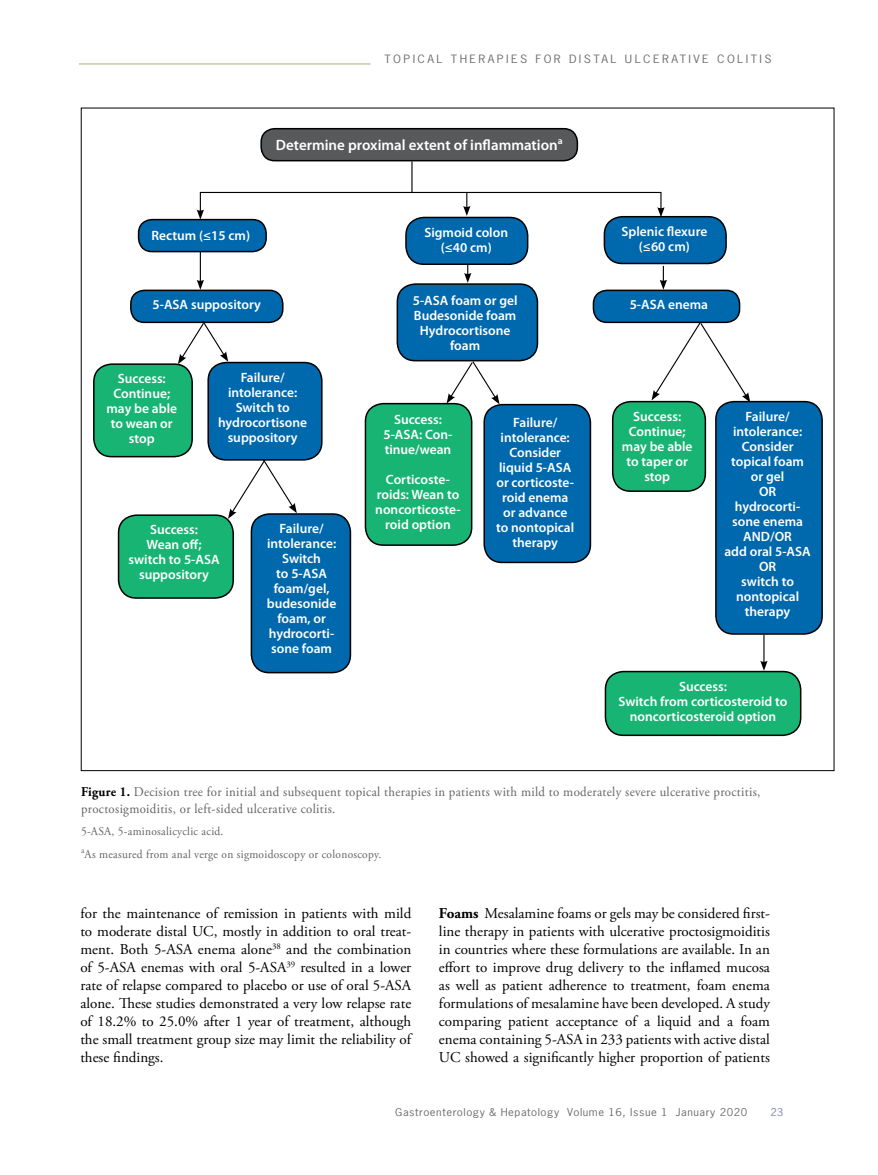
<style>
.page{position:relative;width:878px;height:1175px;background:#fff}
.page>*{position:absolute;margin:0;border:0;box-sizing:border-box;transform-origin:0 0}
.t1{font:15px/18px "Adobe Garamond Pro";color:#000;text-align:justify}
.t2{font:600 15px "Myriad Pro";color:#fff}
.t3{font:600 13.5px/15px "Myriad Pro";color:#fff;text-align:center}
.t4{font:13.5px/16.5px "Adobe Garamond Pro";letter-spacing:.025em;color:#636466;scale:.95 1}
.t5{font:12px/22.5px "Adobe Garamond Pro";letter-spacing:.025em;color:#636466;scale:.95 1}
.t6{font:10.8px "News Gothic Std";letter-spacing:.2em;color:#6d6e71;scale:1.11 1}
.t7{font:10.2px "News Gothic Std";letter-spacing:.05em;color:#6d6e71;scale:1.11 1}
.t8{font:10.2px "News Gothic Std";color:#738ba5;scale:1.11 1}
.s1{font-weight:700;color:#000}
.s2{font-weight:700}
</style>
<div class="page">
<hr style="left:79px;top:64px;width:291px;height:1px;background:#a9b07b">
<svg style="left:228px;top:460px;width:69px;height:59px"></svg>
<svg style="left:464px;top:265px;width:7px;height:18px"></svg>
<div style="left:261px;top:129px;width:316px;height:32px;background:#58595b;border-radius:14px"></div>
<div style="left:260px;top:128px;width:318px;height:33px;border:2px solid #000;border-radius:14px"></div>
<div style="left:138px;top:220px;width:128px;height:31px;background:#0068ac;border-radius:14px"></div>
<div style="left:138px;top:219px;width:129px;height:33px;border:2px solid #000;border-radius:14px"></div>
<div style="left:131px;top:290px;width:152px;height:32px;background:#0068ac;border-radius:14px"></div>
<div style="left:130px;top:290px;width:153px;height:33px;border:2px solid #000;border-radius:14px"></div>
<div style="left:94px;top:364px;width:98px;height:92px;background:#18b473;border-radius:18px"></div>
<div style="left:93px;top:363px;width:100px;height:94px;border:2px solid #000;border-radius:18px"></div>
<div style="left:208px;top:362px;width:114px;height:98px;background:#0068ac;border-radius:18px"></div>
<div style="left:207px;top:362px;width:115px;height:98px;border:2px solid #000;border-radius:18px"></div>
<div style="left:118px;top:515px;width:115px;height:83px;background:#18b473;border-radius:18px"></div>
<div style="left:118px;top:514px;width:116px;height:85px;border:2px solid #000;border-radius:18px"></div>
<div style="left:251px;top:514px;width:99px;height:158px;background:#0068ac;border-radius:18px"></div>
<div style="left:251px;top:513px;width:100px;height:160px;border:2px solid #000;border-radius:18px"></div>
<div style="left:406px;top:217px;width:121px;height:47px;background:#0068ac;border-radius:18px"></div>
<div style="left:405px;top:217px;width:123px;height:48px;border:2px solid #000;border-radius:18px"></div>
<div style="left:397px;top:284px;width:140px;height:77px;background:#0068ac;border-radius:18px"></div>
<div style="left:396px;top:283px;width:142px;height:78px;border:2px solid #000;border-radius:18px"></div>
<div style="left:365px;top:403px;width:106px;height:142px;background:#18b473;border-radius:18px"></div>
<div style="left:364px;top:403px;width:108px;height:143px;border:2px solid #000;border-radius:18px"></div>
<div style="left:484px;top:404px;width:106px;height:158px;background:#0068ac;border-radius:18px"></div>
<div style="left:483px;top:404px;width:108px;height:159px;border:2px solid #000;border-radius:18px"></div>
<div style="left:604px;top:217px;width:122px;height:46px;background:#0068ac;border-radius:18px"></div>
<div style="left:603px;top:216px;width:123px;height:48px;border:2px solid #000;border-radius:18px"></div>
<div style="left:593px;top:290px;width:146px;height:32px;background:#0068ac;border-radius:14px"></div>
<div style="left:592px;top:290px;width:148px;height:33px;border:2px solid #000;border-radius:14px"></div>
<div style="left:612px;top:401px;width:93px;height:90px;background:#18b473;border-radius:18px"></div>
<div style="left:612px;top:401px;width:94px;height:91px;border:2px solid #000;border-radius:18px"></div>
<div style="left:715px;top:401px;width:107px;height:233px;background:#0068ac;border-radius:18px"></div>
<div style="left:715px;top:401px;width:107px;height:234px;border:2px solid #000;border-radius:18px"></div>
<div style="left:605px;top:671px;width:195px;height:64px;background:#18b473;border-radius:18px"></div>
<div style="left:604px;top:671px;width:197px;height:65px;border:2px solid #000;border-radius:18px"></div>
<hr style="left:411px;top:161px;width:1px;height:31px;background:#000">
<svg style="left:197px;top:191px;width:467px;height:29px"></svg>
<hr style="left:200px;top:251px;width:1px;height:31px;background:#000">
<svg style="left:197px;top:280px;width:7px;height:10px"></svg>
<svg style="left:178px;top:320px;width:50px;height:44px"></svg>
<svg style="left:446px;top:360px;width:53px;height:44px"></svg>
<svg style="left:659px;top:266px;width:8px;height:24px"></svg>
<svg style="left:651px;top:321px;width:99px;height:81px"></svg>
<svg style="left:760px;top:634px;width:7px;height:37px"></svg>
<p class="t6" style="left:384px;top:52px;width:350px">TOPICAL THERAPIES FOR DISTAL ULCERATIVE COLITIS</p>
<p class="t2" style="left:276px;top:135px;width:288px">Determine proximal extent of inflammation<sup>a</sup></p>
<p class="t3" style="left:151px;top:228px;width:100px">Rectum (≤15 cm)</p>
<p class="t3" style="left:153px;top:297px;width:110px">5-ASA suppository</p>
<p class="t3" style="left:424px;top:224px;width:85px">Sigmoid colon (≤40 cm)</p>
<p class="t3" style="left:413px;top:292px;width:106px">5-ASA foam or gel<br>Budesonide foam<br>Hydrocortisone foam</p>
<p class="t3" style="left:106px;top:371px;width:72px">Success:<br>Continue; may be able to wean or stop</p>
<p class="t3" style="left:218px;top:369px;width:91px">Failure/ intolerance:<br>Switch to hydrocortisone suppository</p>
<p class="t3" style="left:128px;top:522px;width:93px">Success:<br>Wean off; switch to 5-ASA suppository</p>
<p class="t3" style="left:267px;top:520px;width:71px">Failure/ intolerance:<br>Switch<br>to 5-ASA foam/gel, budesonide foam, or hydrocorti&shy;sone foam</p>
<p class="t3" style="left:383px;top:412px;width:70px">Success:<br>5-ASA: Con&shy;tinue/wean</p>
<p class="t3" style="left:375px;top:472px;width:87px">Corticoste&shy;roids: Wean to noncorticoste&shy;roid option</p>
<p class="t3" style="left:496px;top:414px;width:80px">Failure/ intolerance:<br>Consider liquid 5-ASA or corticoste&shy;roid enema or advance to nontopical therapy</p>
<p class="t3" style="left:621px;top:223px;width:87px">Splenic flexure (≤60 cm)</p>
<p class="t3" style="left:629px;top:297px;width:80px">5-ASA enema</p>
<p class="t3" style="left:622px;top:408px;width:72px">Success:<br>Continue; may be able to taper or stop</p>
<p class="t3" style="left:724px;top:408px;width:88px">Failure/ intolerance:<br>Consider topical foam or gel<br>OR<br>hydrocorti&shy;sone enema<br>AND/OR<br>add oral 5-ASA<br>OR<br>switch to nontopical therapy</p>
<p class="t3" style="left:618px;top:678px;width:170px">Success:<br>Switch from corticosteroid to noncorticosteroid option</p>
<p class="t4" style="left:81px;top:784px;width:716px"><span class="s1">Figure 1.</span> Decision tree for initial and subsequent topical therapies in patients with mild to moderately severe ulcerative proctitis, proctosigmoiditis, or left-sided ulcerative colitis.</p>
<p class="t5" style="left:81px;top:820px;width:317px">5-ASA, 5-aminosalicyclic acid.<br><sup>a</sup>As measured from anal verge on sigmoidoscopy or colonoscopy.</p>
<p class="t1" style="left:80px;top:905px;width:332px">for the maintenance of remission in patients with mild to moderate distal UC, mostly in addition to oral treat&shy;ment. Both 5-ASA enema alone<sup>38</sup> and the combination of 5-ASA enemas with oral 5-ASA<sup>39</sup> resulted in a lower rate of relapse compared to placebo or use of oral 5-ASA alone. These studies demonstrated a very low relapse rate of 18.2% to 25.0% after 1 year of treatment, although the small treatment group size may limit the reliability of these findings.</p>
<p class="t1" style="left:439px;top:905px;width:332px"><span class="s2">Foams</span> Mesalamine foams or gels may be considered first&shy;line therapy in patients with ulcerative proctosigmoiditis in countries where these formulations are available. In an effort to improve drug delivery to the inflamed mucosa as well as patient adherence to treatment, foam enema formulations of mesalamine have been developed. A study comparing patient acceptance of a liquid and a foam enema containing 5-ASA in 233 patients with active distal UC showed a significantly higher proportion of patients</p>
<p class="t7" style="left:395px;top:1105px;width:319px">Gastroenterology &amp; Hepatology Volume 16, Issue 1 January 2020</p>
<p class="t8" style="left:770px;top:1105px;width:13px">23</p>
</div>
